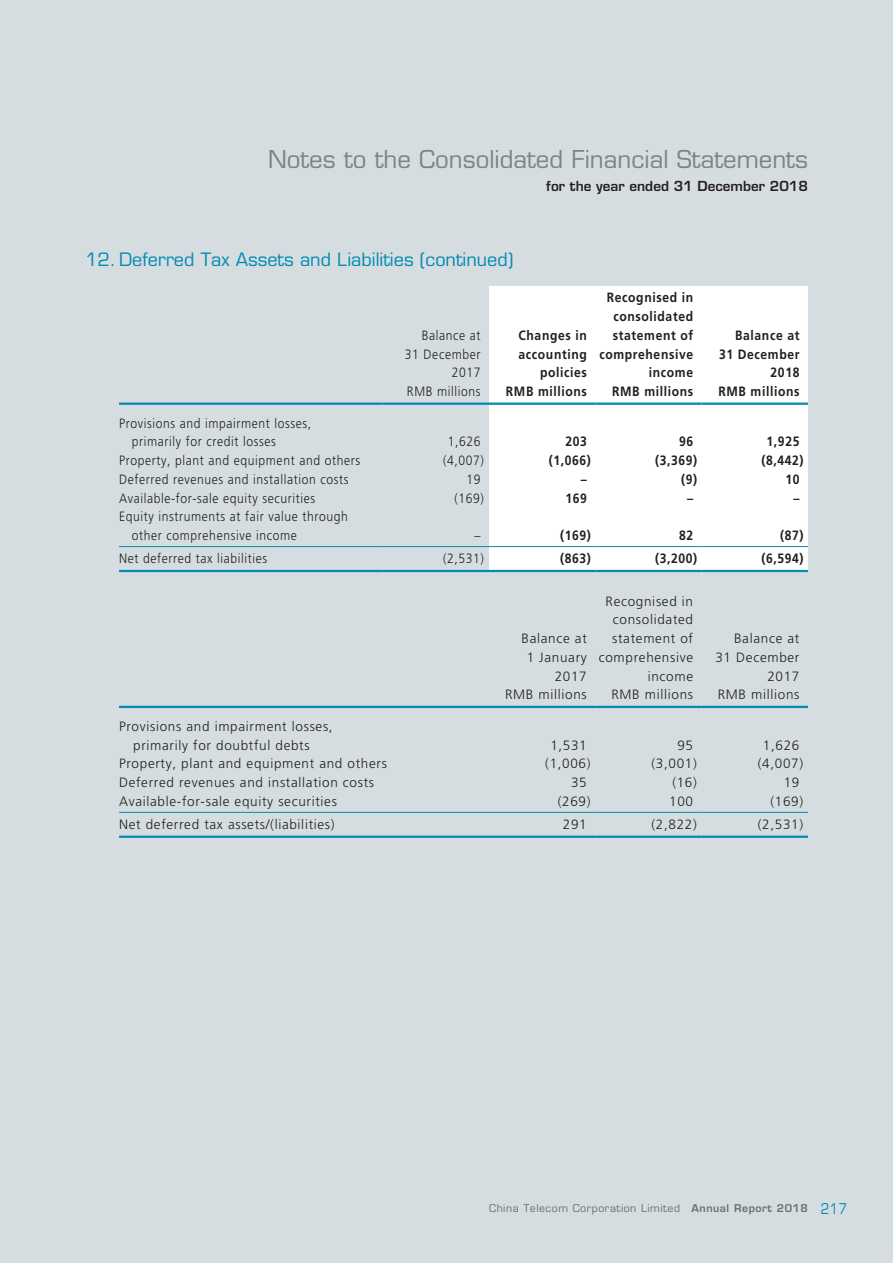
<style>
.page{position:relative;width:893px;height:1263px;background:#d6dde1}
.page>*{position:absolute;margin:0;border:0;box-sizing:border-box;transform-origin:0 0}
.t1{font:24px "Eurostile LT Std";color:#808285}
._01_H1{font:18px "Eurostile LT Std";color:#008bb0}
._50_Table_txt{font:300 13.5px "Frutiger LT Std";letter-spacing:.05em;color:#231f20}
._50_Table_txt-2{font:300 13.5px "Frutiger LT Std";letter-spacing:.05em;color:#231f20;scale:.9 1}
._50_Table_txt-3{font:700 13.5px "Frutiger LT Std";letter-spacing:.05em;color:#231f20;scale:.9 1}
.t2{font:600 13.5px "Eurostile LT Std";color:#231f20}
.t3{font:10.5px "Eurostile LT Std";letter-spacing:.05em;color:#6c6d70}
.s1{font-weight:600}
.s2{font-stretch:condensed;font-size:15px;color:#008bb0}
</style>
<div class="page">
<div style="left:489px;top:286px;width:319px;height:284px;background:#fff"></div>
<hr style="left:119px;top:403px;width:264px;height:2px;background:#008bb0">
<hr style="left:383px;top:403px;width:106px;height:2px;background:#008bb0">
<hr style="left:489px;top:403px;width:106px;height:2px;background:#008bb0">
<hr style="left:595px;top:403px;width:107px;height:2px;background:#008bb0">
<hr style="left:702px;top:403px;width:106px;height:2px;background:#008bb0">
<hr style="left:119px;top:546px;width:264px;height:1px;background:#008bb0">
<hr style="left:383px;top:546px;width:106px;height:1px;background:#008bb0">
<hr style="left:489px;top:546px;width:106px;height:1px;background:#008bb0">
<hr style="left:595px;top:546px;width:107px;height:1px;background:#008bb0">
<hr style="left:702px;top:546px;width:106px;height:1px;background:#008bb0">
<hr style="left:119px;top:570px;width:264px;height:2px;background:#008bb0">
<hr style="left:383px;top:570px;width:106px;height:2px;background:#008bb0">
<hr style="left:489px;top:570px;width:106px;height:2px;background:#008bb0">
<hr style="left:595px;top:570px;width:107px;height:2px;background:#008bb0">
<hr style="left:702px;top:570px;width:106px;height:2px;background:#008bb0">
<hr style="left:119px;top:706px;width:370px;height:2px;background:#008bb0">
<hr style="left:489px;top:706px;width:106px;height:2px;background:#008bb0">
<hr style="left:595px;top:706px;width:107px;height:2px;background:#008bb0">
<hr style="left:702px;top:706px;width:106px;height:2px;background:#008bb0">
<hr style="left:119px;top:812px;width:370px;height:1px;background:#008bb0">
<hr style="left:489px;top:812px;width:106px;height:1px;background:#008bb0">
<hr style="left:595px;top:812px;width:107px;height:1px;background:#008bb0">
<hr style="left:702px;top:812px;width:106px;height:1px;background:#008bb0">
<hr style="left:119px;top:835px;width:370px;height:3px;background:#008bb0">
<hr style="left:489px;top:835px;width:106px;height:3px;background:#008bb0">
<hr style="left:595px;top:835px;width:107px;height:3px;background:#008bb0">
<hr style="left:702px;top:835px;width:106px;height:3px;background:#008bb0">
<h1 class="t1" style="left:268px;top:144px;width:541px">Notes to the Consolidated Financial Statements</h1>
<p class="_01_H1" style="left:85px;top:248px;width:430px">12. Deferred Tax Assets and Liabilities (continued)</p>
<p class="t2" style="left:546px;top:178px;width:263px">for the year ended 31 December 2018</p>
<p class="_50_Table_txt-2" style="left:422px;top:328px;width:67px">Balance at</p>
<p class="_50_Table_txt-2" style="left:405px;top:346px;width:86px">31 December</p>
<p class="_50_Table_txt-2" style="left:452px;top:365px;width:34px">2017</p>
<p class="_50_Table_txt-3" style="left:519px;top:327px;width:77px">Changes in</p>
<p class="_50_Table_txt-3" style="left:519px;top:346px;width:77px">accounting</p>
<p class="_50_Table_txt-3" style="left:540px;top:365px;width:53px">policies</p>
<p class="_50_Table_txt-3" style="left:607px;top:290px;width:97px">Recognised in</p>
<p class="_50_Table_txt-3" style="left:613px;top:308px;width:90px">consolidated</p>
<p class="_50_Table_txt-3" style="left:613px;top:327px;width:91px">statement of</p>
<p class="_50_Table_txt-3" style="left:599px;top:346px;width:106px">comprehensive</p>
<p class="_50_Table_txt-3" style="left:649px;top:365px;width:51px">income</p>
<p class="_50_Table_txt-3" style="left:735px;top:327px;width:73px">Balance at</p>
<p class="_50_Table_txt-3" style="left:719px;top:346px;width:91px">31 December</p>
<p class="_50_Table_txt-3" style="left:771px;top:365px;width:34px">2018</p>
<p class="_50_Table_txt-2" style="left:407px;top:384px;width:83px">RMB millions</p>
<p class="_50_Table_txt-3" style="left:506px;top:383px;width:91px">RMB millions</p>
<p class="_50_Table_txt-3" style="left:612px;top:383px;width:91px">RMB millions</p>
<p class="_50_Table_txt-3" style="left:718px;top:383px;width:91px">RMB millions</p>
<p class="_50_Table_txt-2" style="left:119px;top:415px;width:215px">Provisions and impairment losses,</p>
<p class="_50_Table_txt-2" style="left:132px;top:434px;width:162px">primarily for credit losses</p>
<p class="_50_Table_txt-2" style="left:448px;top:434px;width:38px">1,626</p>
<p class="_50_Table_txt-3" style="left:565px;top:434px;width:25px">203</p>
<p class="_50_Table_txt-3" style="left:679px;top:434px;width:17px">96</p>
<p class="_50_Table_txt-3" style="left:767px;top:434px;width:38px">1,925</p>
<p class="_50_Table_txt-2" style="left:119px;top:453px;width:269px">Property, plant and equipment and others</p>
<p class="_50_Table_txt-2" style="left:443px;top:453px;width:47px">(4,007)</p>
<p class="_50_Table_txt-3" style="left:549px;top:452px;width:48px">(1,066)</p>
<p class="_50_Table_txt-3" style="left:655px;top:452px;width:48px">(3,369)</p>
<p class="_50_Table_txt-3" style="left:761px;top:452px;width:48px">(8,442)</p>
<p class="_50_Table_txt-2" style="left:119px;top:472px;width:257px">Deferred revenues and installation costs</p>
<p class="_50_Table_txt-2" style="left:466px;top:472px;width:17px">19</p>
<p class="_50_Table_txt-3" style="left:581px;top:471px;width:8px">–</p>
<p class="_50_Table_txt-3" style="left:681px;top:471px;width:19px">(9)</p>
<p class="_50_Table_txt-3" style="left:785px;top:471px;width:17px">10</p>
<p class="_50_Table_txt-2" style="left:119px;top:490px;width:219px">Available-for-sale equity securities</p>
<p class="_50_Table_txt-2" style="left:454px;top:490px;width:34px">(169)</p>
<p class="_50_Table_txt-3" style="left:565px;top:490px;width:25px">169</p>
<p class="_50_Table_txt-3" style="left:687px;top:490px;width:8px">–</p>
<p class="_50_Table_txt-3" style="left:793px;top:490px;width:8px">–</p>
<p class="_50_Table_txt-2" style="left:119px;top:509px;width:256px">Equity instruments at fair value through</p>
<p class="_50_Table_txt-2" style="left:132px;top:528px;width:185px">other comprehensive income</p>
<p class="_50_Table_txt-2" style="left:474px;top:528px;width:8px">–</p>
<p class="_50_Table_txt-3" style="left:560px;top:527px;width:36px">(169)</p>
<p class="_50_Table_txt-3" style="left:679px;top:527px;width:17px">82</p>
<p class="_50_Table_txt-3" style="left:780px;top:527px;width:28px">(87)</p>
<p class="_50_Table_txt-2" style="left:119px;top:551px;width:166px">Net deferred tax liabilities</p>
<p class="_50_Table_txt-2" style="left:443px;top:551px;width:47px">(2,531)</p>
<p class="_50_Table_txt-3" style="left:560px;top:551px;width:36px">(863)</p>
<p class="_50_Table_txt-3" style="left:655px;top:551px;width:48px">(3,200)</p>
<p class="_50_Table_txt-3" style="left:761px;top:551px;width:48px">(6,594)</p>
<p class="_50_Table_txt" style="left:521px;top:631px;width:67px">Balance at</p>
<p class="_50_Table_txt" style="left:527px;top:649px;width:62px">1 January</p>
<p class="_50_Table_txt" style="left:555px;top:668px;width:34px">2017</p>
<p class="_50_Table_txt" style="left:605px;top:593px;width:89px">Recognised in</p>
<p class="_50_Table_txt" style="left:613px;top:612px;width:82px">consolidated</p>
<p class="_50_Table_txt" style="left:612px;top:631px;width:82px">statement of</p>
<p class="_50_Table_txt" style="left:599px;top:649px;width:96px">comprehensive</p>
<p class="_50_Table_txt" style="left:648px;top:668px;width:47px">income</p>
<p class="_50_Table_txt" style="left:734px;top:631px;width:67px">Balance at</p>
<p class="_50_Table_txt" style="left:715px;top:649px;width:86px">31 December</p>
<p class="_50_Table_txt" style="left:767px;top:668px;width:34px">2017</p>
<p class="_50_Table_txt" style="left:505px;top:687px;width:83px">RMB millions</p>
<p class="_50_Table_txt" style="left:611px;top:687px;width:83px">RMB millions</p>
<p class="_50_Table_txt" style="left:718px;top:687px;width:83px">RMB millions</p>
<p class="_50_Table_txt" style="left:119px;top:718px;width:215px">Provisions and impairment losses,</p>
<p class="_50_Table_txt" style="left:133px;top:737px;width:178px">primarily for doubtful debts</p>
<p class="_50_Table_txt" style="left:550px;top:737px;width:38px">1,531</p>
<p class="_50_Table_txt" style="left:677px;top:737px;width:17px">95</p>
<p class="_50_Table_txt" style="left:763px;top:737px;width:38px">1,626</p>
<p class="_50_Table_txt" style="left:119px;top:756px;width:269px">Property, plant and equipment and others</p>
<p class="_50_Table_txt" style="left:545px;top:756px;width:47px">(1,006)</p>
<p class="_50_Table_txt" style="left:651px;top:756px;width:47px">(3,001)</p>
<p class="_50_Table_txt" style="left:758px;top:756px;width:47px">(4,007)</p>
<p class="_50_Table_txt" style="left:119px;top:775px;width:257px">Deferred revenues and installation costs</p>
<p class="_50_Table_txt" style="left:571px;top:775px;width:17px">35</p>
<p class="_50_Table_txt" style="left:672px;top:775px;width:26px">(16)</p>
<p class="_50_Table_txt" style="left:784px;top:775px;width:17px">19</p>
<p class="_50_Table_txt" style="left:119px;top:793px;width:219px">Available-for-sale equity securities</p>
<p class="_50_Table_txt" style="left:558px;top:793px;width:34px">(269)</p>
<p class="_50_Table_txt" style="left:669px;top:793px;width:25px">100</p>
<p class="_50_Table_txt" style="left:770px;top:793px;width:34px">(169)</p>
<p class="_50_Table_txt" style="left:119px;top:817px;width:217px">Net deferred tax assets/(liabilities)</p>
<p class="_50_Table_txt" style="left:563px;top:817px;width:25px">291</p>
<p class="_50_Table_txt" style="left:651px;top:817px;width:47px">(2,822)</p>
<p class="_50_Table_txt" style="left:758px;top:817px;width:47px">(2,531)</p>
<p class="t3" style="left:489px;top:1202px;width:360px">China Telecom Corporation Limited <span class="s1">Annual Report 2018</span> <span class="s2">217</span></p>
</div>
